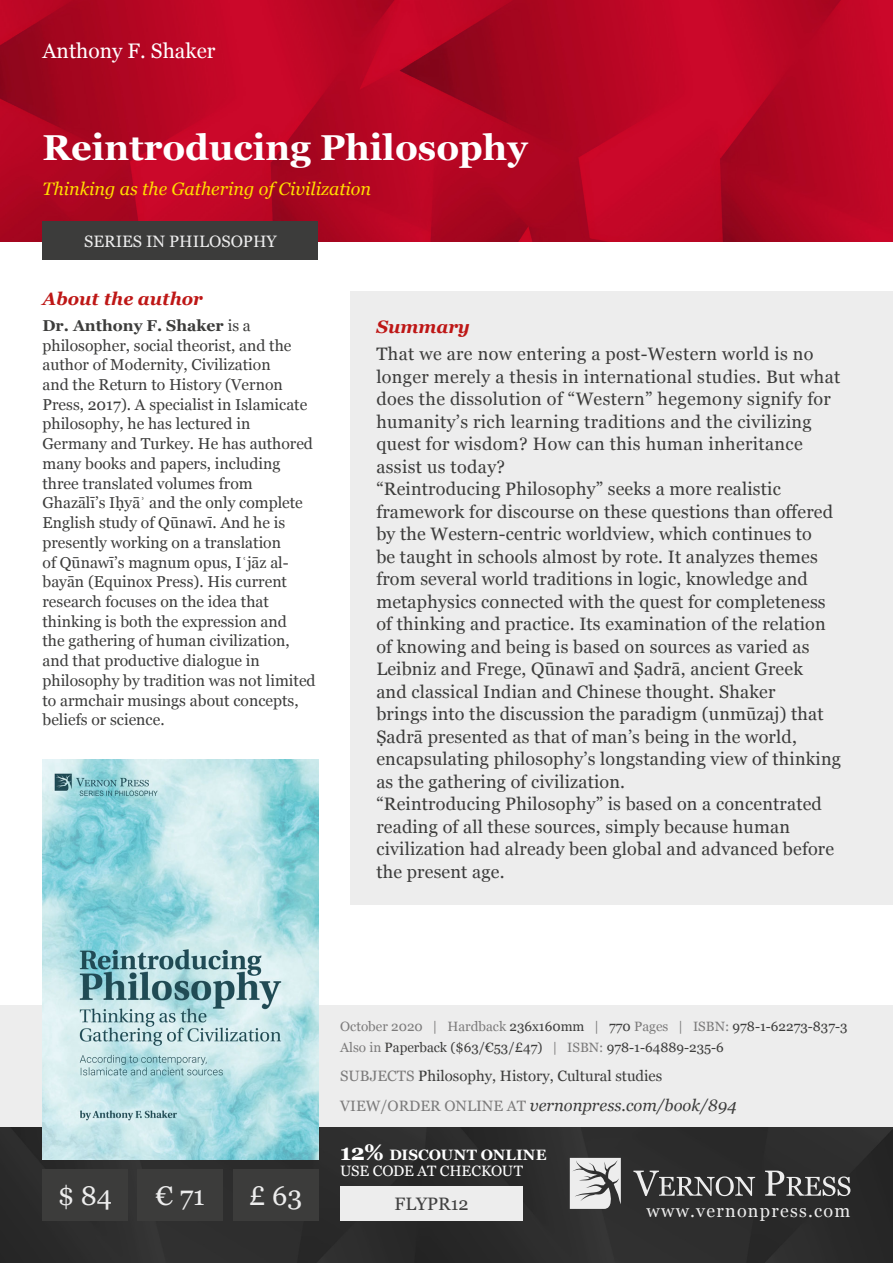
<style>
.page{position:relative;width:893px;height:1263px;background:#fff}
.page>*{position:absolute;margin:0;border:0;box-sizing:border-box;transform-origin:0 0}
.t1{font:700 36px "Georgia";color:#fff}
.t2{font:27px "Georgia";color:#ededed}
.t3{font:21px "Georgia";color:#fff}
.t4{font:18px/22.5px "Georgia";letter-spacing:.01em;color:#3c3c3b}
.t5{font:italic 18px "Georgia";color:#fd0}
.t6{font:italic 700 18px "Georgia";color:#be1716}
.t7{font:18px "Georgia";letter-spacing:.07em;color:#ededed}
.t8{font:18px "Georgia";color:#404040}
.t9{font:italic 16.5px "Georgia";color:#3c3c3b}
.t10{font:16.5px "Georgia";color:#ededed}
.t11{font:15.75px/19.6px "Georgia";color:#3c3c3b}
.t12{font:15px "Georgia";color:#3c3c3b}
.t13{font:15px/16.5px "Georgia";letter-spacing:-.015em;color:#fff}
.t14{font:13.5px/21px "Georgia";color:#3c3c3b}
.s1{font-weight:700}
.s2{font-family:"Times New Roman"}
.s3{color:#7c7b7b}
.s4{font-style:normal;font-size:15px;color:#7c7b7b}
.s5{font-weight:700;font-size:22.5px}
</style>
<div class="page">
<img style="left:0;top:0;width:893px;height:242px">
<div style="left:0;top:1127px;width:893px;height:136px;background:#2d2d2d"></div>
<svg style="left:633px;top:1170px;width:122px;height:26px"></svg>
<svg style="left:765px;top:1170px;width:85px;height:26px"></svg>
<svg style="left:570px;top:1158px;width:51px;height:51px"></svg>
<div style="left:0;top:1005px;width:893px;height:122px;background:#ededed"></div>
<div style="left:43px;top:1169px;width:85px;height:51px;background:#3c3c3b"></div>
<div style="left:138px;top:1169px;width:85px;height:51px;background:#3c3c3b"></div>
<div style="left:233px;top:1169px;width:85px;height:51px;background:#3c3c3b"></div>
<div style="left:340px;top:1186px;width:183px;height:34px;background:#ededed"></div>
<div style="left:350px;top:291px;width:543px;height:613px;background:#ededed"></div>
<img style="left:43px;top:759px;width:275px;height:400px">
<div style="left:43px;top:221px;width:275px;height:38px;background:#3c3c3b"></div>
<p class="t3" style="left:43px;top:36px;width:174px">Anthony F. Shaker</p>
<h1 class="t1" style="left:43px;top:120px;width:487px">Reintroducing Philosophy</h1>
<p class="t5" style="left:43px;top:175px;width:330px">Thinking as the Gathering of Civilization</p>
<p class="t10" style="left:84px;top:229px;width:194px">SERIES IN PHILOSOPHY</p>
<p class="t6" style="left:43px;top:285px;width:162px">About the author</p>
<p class="t11" style="left:43px;top:315px;width:275px"><span class="s1">Dr. Anthony F. Shaker</span> is a philosopher, social theorist, and the author of Modernity, Civilization<br>and the Return to History (Vernon Press, 2017). A specialist in Islamicate philosophy, he has lectured in Germany and Turkey. He has authored many books and papers, including three translated volumes from Ghazālī’s Iḥyā<span class="s2">ʾ</span> and the only complete English study of Qūnawī. And he is presently working on a translation<br>of Qūnawī’s magnum opus, I<span class="s2">ʿ</span>jāz al&shy;bayān (Equinox Press). His current research focuses on the idea that thinking is both the expression and<br>the gathering of human civilization, and that productive dialogue in philosophy by tradition was not limited to armchair musings about concepts, beliefs or science.</p>
<p class="t6" style="left:376px;top:313px;width:95px">Summary</p>
<p class="t4" style="left:376px;top:342px;width:466px">That we are now entering a post-Western world is no longer merely a thesis in international studies. But what does the dissolution of “Western” hegemony signify for humanity’s rich learning traditions and the civilizing quest for wisdom? How can this human inheritance assist us today?<br>“Reintroducing Philosophy” seeks a more realistic framework for discourse on these questions than offered by the Western-centric worldview, which continues to<br>be taught in schools almost by rote. It analyzes themes from several world traditions in logic, knowledge and metaphysics connected with the quest for completeness of thinking and practice. Its examination of the relation of knowing and being is based on sources as varied as Leibniz and Frege, Qūnawī and Ṣadrā, ancient Greek<br>and classical Indian and Chinese thought. Shaker<br>brings into the discussion the paradigm (unmūzaj) that Ṣadrā presented as that of man’s being in the world, encapsulating philosophy’s longstanding view of thinking as the gathering of civilization.<br>“Reintroducing Philosophy” is based on a concentrated reading of all these sources, simply because human civilization had already been global and advanced before the present age.</p>
<p class="t14" style="left:340px;top:1015px;width:509px"><span class="s3">October 2020 | Hardback</span> 236x160mm <span class="s3">|</span> 770 <span class="s3">Pages | ISBN:</span> 978-1-62273-837-3<br><span class="s3">Also in</span> Paperback ($63/€53/£47) <span class="s3">| ISBN:</span> 978-1-64889-235-6</p>
<p class="t12" style="left:340px;top:1065px;width:324px"><span class="s3">SUBJECTS</span> Philosophy, History, Cultural studies</p>
<p class="t9" style="left:340px;top:1093px;width:398px"><span class="s4">VIEW/ORDER ONLINE AT</span> vernonpress.com/book/894</p>
<p class="t13" style="left:340px;top:1146px;width:208px"><span class="s5">12%</span> <span class="s1">DISCOUNT ONLINE<br></span>USE CODE AT CHECKOUT</p>
<h2 class="t2" style="left:58px;top:1176px;width:56px">$ 84</h2>
<h2 class="t2" style="left:156px;top:1176px;width:51px">€ 71</h2>
<h2 class="t2" style="left:249px;top:1176px;width:55px">£ 63</h2>
<p class="t8" style="left:395px;top:1191px;width:76px">FLYPR12</p>
<p class="t7" style="left:647px;top:1197px;width:205px">www.vernonpress.com</p>
</div>
